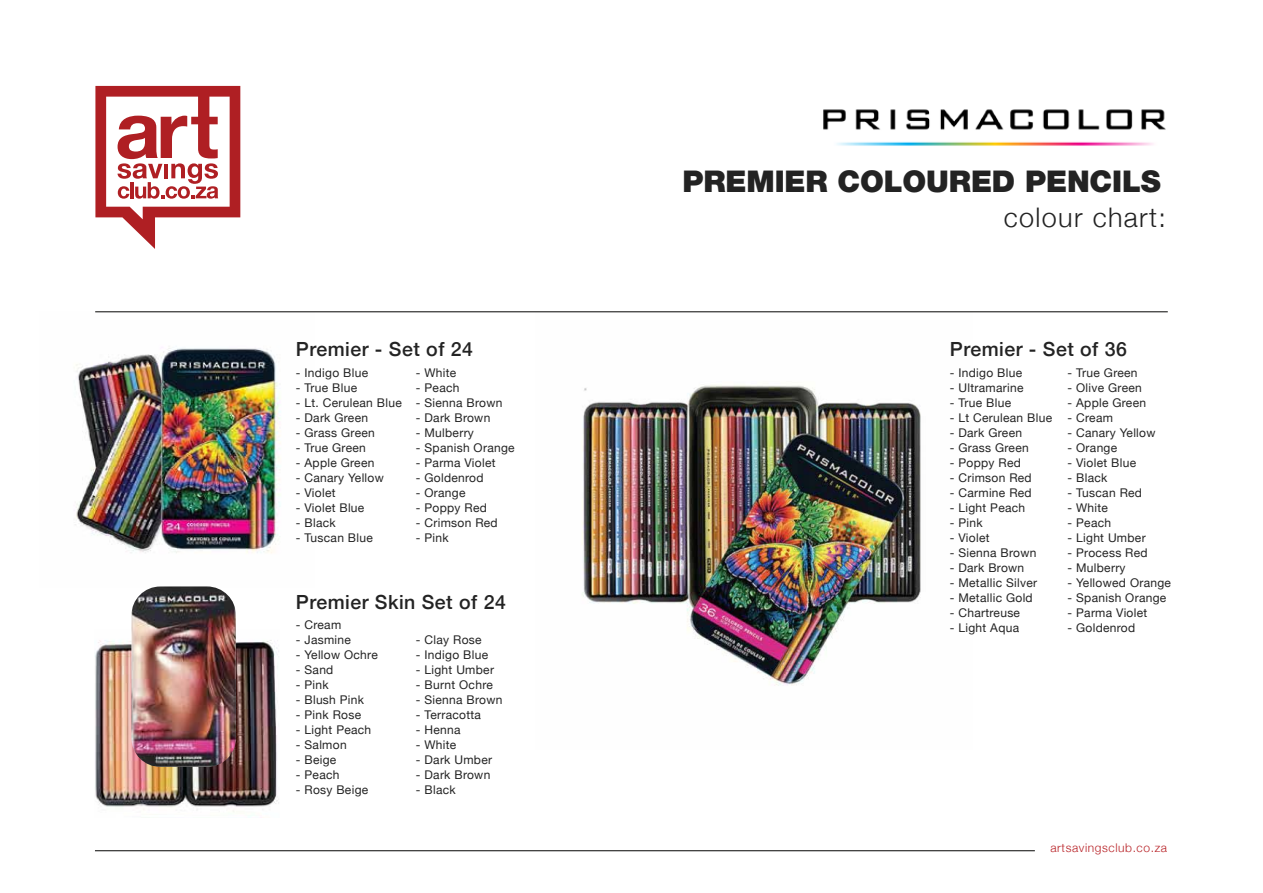
<style>
.page{position:relative;width:1263px;height:893px;background:#fff}
.page>*{position:absolute;margin:0;border:0;box-sizing:border-box;transform-origin:0 0}
.t1{font:900 30px "Helvetica Neue";letter-spacing:-.005em;color:#232323}
.t2{font:300 27px "Helvetica Neue";letter-spacing:.05em;color:#232323}
.t3{font:500 19.5px "Helvetica Neue";letter-spacing:.025em;color:#232323}
.t4{font:12px "Helvetica Neue";letter-spacing:.025em;color:#232323}
.t5{font:300 12px "Helvetica Neue";letter-spacing:.05em;color:#b82126}
</style>
<div class="page">
<img style="left:74px;top:312px;width:241px;height:241px">
<img style="left:535px;top:312px;width:437px;height:374px">
<img style="left:95px;top:640px;width:184px;height:172px">
<img style="left:131px;top:586px;width:105px;height:181px">
<svg style="left:95px;top:86px;width:145px;height:163px"></svg>
<hr style="left:95px;top:850px;width:940px;height:1px;background:#212120">
<hr style="left:95px;top:311px;width:1073px;height:1px;background:#212120">
<img style="left:823px;top:109px;width:343px;height:37px">
<h3 class="t3" style="left:296px;top:333px;width:179px">Premier - Set of 24</h3>
<p class="t4" style="left:296px;top:364px;width:74px">- Indigo Blue</p>
<p class="t4" style="left:296px;top:379px;width:63px">- True Blue</p>
<p class="t4" style="left:296px;top:394px;width:107px">- Lt. Cerulean Blue</p>
<p class="t4" style="left:296px;top:409px;width:74px">- Dark Green</p>
<p class="t4" style="left:296px;top:424px;width:80px">- Grass Green</p>
<p class="t4" style="left:296px;top:439px;width:71px">- True Green</p>
<p class="t4" style="left:296px;top:454px;width:80px">- Apple Green</p>
<p class="t4" style="left:296px;top:469px;width:89px">- Canary Yellow</p>
<p class="t4" style="left:296px;top:484px;width:41px">- Violet</p>
<p class="t4" style="left:296px;top:499px;width:70px">- Violet Blue</p>
<p class="t4" style="left:296px;top:514px;width:41px">- Black</p>
<p class="t4" style="left:296px;top:529px;width:78px">- Tuscan Blue</p>
<p class="t4" style="left:416px;top:364px;width:42px">- White</p>
<p class="t4" style="left:416px;top:379px;width:45px">- Peach</p>
<p class="t4" style="left:416px;top:394px;width:88px">- Sienna Brown</p>
<p class="t4" style="left:416px;top:409px;width:76px">- Dark Brown</p>
<p class="t4" style="left:416px;top:424px;width:60px">- Mulberry</p>
<p class="t4" style="left:416px;top:439px;width:100px">- Spanish Orange</p>
<p class="t4" style="left:416px;top:454px;width:81px">- Parma Violet</p>
<p class="t4" style="left:416px;top:469px;width:69px">- Goldenrod</p>
<p class="t4" style="left:416px;top:484px;width:51px">- Orange</p>
<p class="t4" style="left:416px;top:499px;width:73px">- Poppy Red</p>
<p class="t4" style="left:416px;top:514px;width:83px">- Crimson Red</p>
<p class="t4" style="left:416px;top:529px;width:34px">- Pink</p>
<h3 class="t3" style="left:296px;top:587px;width:212px">Premier Skin Set of 24</h3>
<p class="t4" style="left:296px;top:616px;width:47px">- Cream</p>
<p class="t4" style="left:296px;top:631px;width:57px">- Jasmine</p>
<p class="t4" style="left:296px;top:646px;width:83px">- Yellow Ochre</p>
<p class="t4" style="left:296px;top:661px;width:39px">- Sand</p>
<p class="t4" style="left:296px;top:676px;width:34px">- Pink</p>
<p class="t4" style="left:296px;top:691px;width:70px">- Blush Pink</p>
<p class="t4" style="left:296px;top:706px;width:67px">- Pink Rose</p>
<p class="t4" style="left:296px;top:721px;width:77px">- Light Peach</p>
<p class="t4" style="left:296px;top:736px;width:52px">- Salmon</p>
<p class="t4" style="left:296px;top:751px;width:42px">- Beige</p>
<p class="t4" style="left:296px;top:766px;width:45px">- Peach</p>
<p class="t4" style="left:296px;top:781px;width:74px">- Rosy Beige</p>
<p class="t4" style="left:416px;top:631px;width:67px">- Clay Rose</p>
<p class="t4" style="left:416px;top:646px;width:74px">- Indigo Blue</p>
<p class="t4" style="left:416px;top:661px;width:80px">- Light Umber</p>
<p class="t4" style="left:416px;top:676px;width:78px">- Burnt Ochre</p>
<p class="t4" style="left:416px;top:691px;width:88px">- Sienna Brown</p>
<p class="t4" style="left:416px;top:706px;width:67px">- Terracotta</p>
<p class="t4" style="left:416px;top:721px;width:46px">- Henna</p>
<p class="t4" style="left:416px;top:736px;width:42px">- White</p>
<p class="t4" style="left:416px;top:751px;width:78px">- Dark Umber</p>
<p class="t4" style="left:416px;top:766px;width:76px">- Dark Brown</p>
<p class="t4" style="left:416px;top:781px;width:41px">- Black</p>
<h1 class="t1" style="left:682px;top:163px;width:480px">PREMIER COLOURED PENCILS</h1>
<h2 class="t2" style="left:1004px;top:196px;width:164px">colour chart:</h2>
<h3 class="t3" style="left:950px;top:333px;width:179px">Premier - Set of 36</h3>
<p class="t4" style="left:950px;top:364px;width:74px">- Indigo Blue</p>
<p class="t4" style="left:950px;top:379px;width:75px">- Ultramarine</p>
<p class="t4" style="left:950px;top:394px;width:63px">- True Blue</p>
<p class="t4" style="left:950px;top:409px;width:104px">- Lt Cerulean Blue</p>
<p class="t4" style="left:950px;top:424px;width:74px">- Dark Green</p>
<p class="t4" style="left:950px;top:439px;width:80px">- Grass Green</p>
<p class="t4" style="left:950px;top:454px;width:73px">- Poppy Red</p>
<p class="t4" style="left:950px;top:469px;width:83px">- Crimson Red</p>
<p class="t4" style="left:950px;top:484px;width:83px">- Carmine Red</p>
<p class="t4" style="left:950px;top:499px;width:77px">- Light Peach</p>
<p class="t4" style="left:950px;top:514px;width:34px">- Pink</p>
<p class="t4" style="left:950px;top:529px;width:41px">- Violet</p>
<p class="t4" style="left:950px;top:544px;width:88px">- Sienna Brown</p>
<p class="t4" style="left:950px;top:559px;width:76px">- Dark Brown</p>
<p class="t4" style="left:950px;top:574px;width:89px">- Metallic Silver</p>
<p class="t4" style="left:950px;top:589px;width:84px">- Metallic Gold</p>
<p class="t4" style="left:950px;top:604px;width:72px">- Chartreuse</p>
<p class="t4" style="left:950px;top:619px;width:71px">- Light Aqua</p>
<p class="t4" style="left:1067px;top:364px;width:71px">- True Green</p>
<p class="t4" style="left:1067px;top:379px;width:76px">- Olive Green</p>
<p class="t4" style="left:1067px;top:394px;width:80px">- Apple Green</p>
<p class="t4" style="left:1067px;top:409px;width:47px">- Cream</p>
<p class="t4" style="left:1067px;top:424px;width:89px">- Canary Yellow</p>
<p class="t4" style="left:1067px;top:439px;width:51px">- Orange</p>
<p class="t4" style="left:1067px;top:454px;width:70px">- Violet Blue</p>
<p class="t4" style="left:1067px;top:469px;width:41px">- Black</p>
<p class="t4" style="left:1067px;top:484px;width:76px">- Tuscan Red</p>
<p class="t4" style="left:1067px;top:499px;width:42px">- White</p>
<p class="t4" style="left:1067px;top:514px;width:45px">- Peach</p>
<p class="t4" style="left:1067px;top:529px;width:80px">- Light Umber</p>
<p class="t4" style="left:1067px;top:544px;width:82px">- Process Red</p>
<p class="t4" style="left:1067px;top:559px;width:60px">- Mulberry</p>
<p class="t4" style="left:1067px;top:574px;width:105px">- Yellowed Orange</p>
<p class="t4" style="left:1067px;top:589px;width:100px">- Spanish Orange</p>
<p class="t4" style="left:1067px;top:604px;width:81px">- Parma Violet</p>
<p class="t4" style="left:1067px;top:619px;width:69px">- Goldenrod</p>
<p class="t5" style="left:1050px;top:838px;width:118px">artsavingsclub.co.za</p>
</div>
